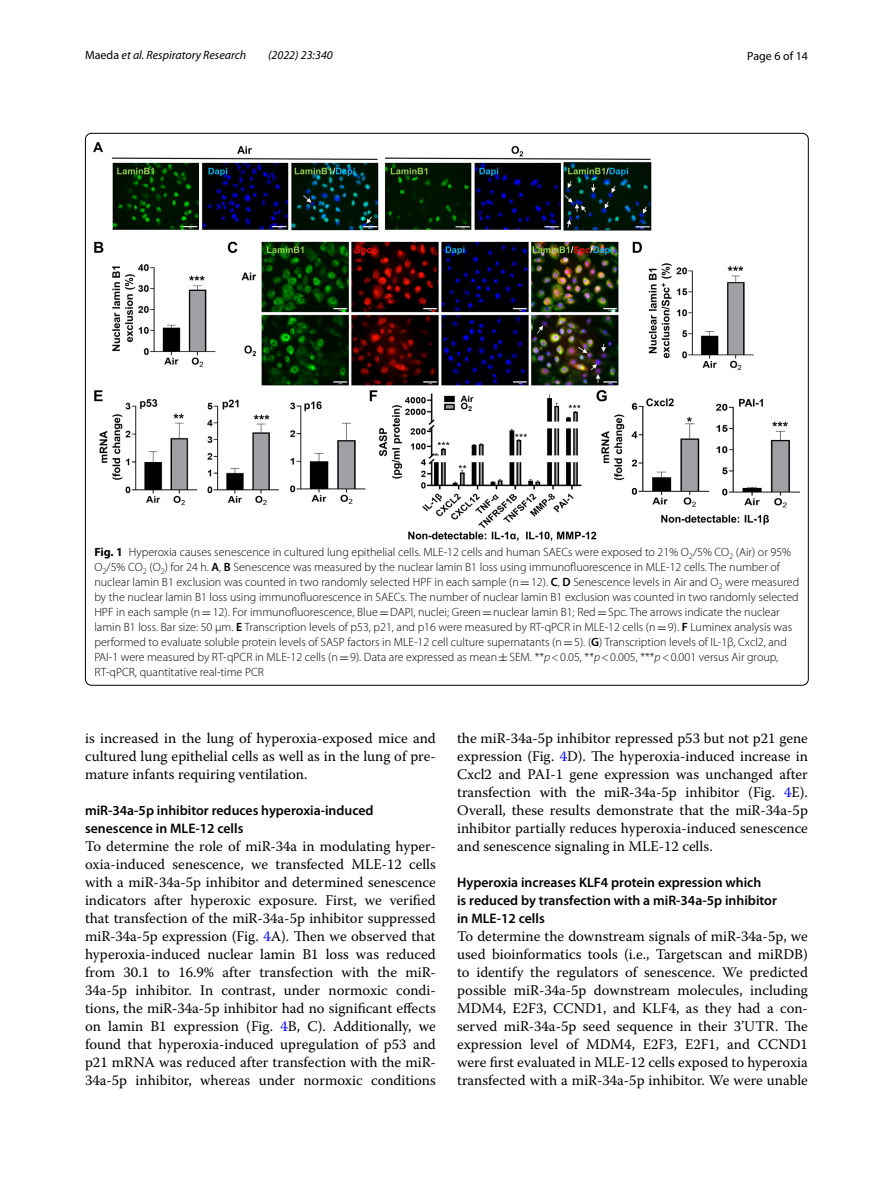
<style>
.page{position:relative;width:893px;height:1187px;background:#fff}
.page>*{position:absolute;margin:0;border:0;box-sizing:border-box;transform-origin:0 0}
.t1{font:14.7px/18px "Warnock Pro";color:#000;text-align:justify}
.t2{font:600 13.8px/18px "Myriad Pro";color:#000}
.t3{font:300 12px/15px "Myriad Pro";color:#000}
.t4{font:italic 12px "Myriad Pro";color:#000}
.t5{font:12px "Myriad Pro";color:#000}
.s1{font-style:normal}
.s2{font-weight:700}
.s3{font-weight:600}
.s4{font-family:"MTSY";font-weight:400}
.s5{font-style:italic}
.s6{color:#00f}
</style>
<div class="page">
<img style="left:94px;top:142px;width:706px;height:398px">
<p class="t4" style="left:85px;top:48px;width:163px"><span class="s1">Maeda</span> et al. Respiratory Research</p>
<p class="t4" style="left:268px;top:48px;width:66px">(2022) 23:340</p>
<p class="t5" style="left:747px;top:48px;width:62px">Page 6 of 14</p>
<p class="t3" style="left:94px;top:544px;width:706px"><span class="s2">Fig. 1</span> Hyperoxia causes senescence in cultured lung epithelial cells. MLE-12 cells and human SAECs were exposed to 21% O<sub>2</sub>/5% CO<sub>2</sub> (Air) or 95% O<sub>2</sub>/5% CO<sub>2</sub> (O<sub>2</sub>) for 24 h. <span class="s3">A</span>, <span class="s3">B</span> Senescence was measured by the nuclear lamin B1 loss using immunofluorescence in MLE-12 cells. The number of nuclear lamin B1 exclusion was counted in two randomly selected HPF in each sample (n<span class="s4">=</span>12). <span class="s3">C</span>, <span class="s3">D</span> Senescence levels in Air and O<sub>2</sub> were measured by the nuclear lamin B1 loss using immunofluorescence in SAECs. The number of nuclear lamin B1 exclusion was counted in two randomly selected HPF in each sample (n<span class="s4">=</span>12). For immunofluorescence, Blue<span class="s4">=</span>DAPI, nuclei; Green<span class="s4">=</span>nuclear lamin B1; Red<span class="s4">=</span>Spc. The arrows indicate the nuclear lamin B1 loss. Bar size: 50 μm. <span class="s3">E</span> Transcription levels of p53, p21, and p16 were measured by RT-qPCR in MLE-12 cells (n<span class="s4">=</span>9). <span class="s3">F</span> Luminex analysis was performed to evaluate soluble protein levels of SASP factors in MLE-12 cell culture supernatants (n<span class="s4">=</span>5). (<span class="s3">G</span>) Transcription levels of IL-1β, Cxcl2, and PAI-1 were measured by RT-qPCR in MLE-12 cells (n<span class="s4">=</span>9). Data are expressed as mean<span class="s4">±</span>SEM. **<span class="s5">p</span>&lt;0.05, **<span class="s5">p</span>&lt;0.005, ***<span class="s5">p</span>&lt;0.001 versus Air group, RT-qPCR, quantitative real-time PCR</p>
<p class="t1" style="left:85px;top:729px;width:352px">is increased in the lung of hyperoxia-exposed mice and cultured lung epithelial cells as well as in the lung of pre&shy;mature infants requiring ventilation.</p>
<p class="t2" style="left:85px;top:801px;width:290px">miR‑34a‑5p inhibitor reduces hyperoxia‑induced senescence in MLE‑12 cells</p>
<p class="t1" style="left:85px;top:837px;width:352px">To determine the role of miR-34a in modulating hyper&shy;oxia-induced senescence, we transfected MLE-12 cells with a miR-34a-5p inhibitor and determined senescence indicators after hyperoxic exposure. First, we verified that transfection of the miR-34a-5p inhibitor suppressed miR-34a-5p expression (Fig. <span class="s6">4</span>A). Then we observed that hyperoxia-induced nuclear lamin B1 loss was reduced from 30.1 to 16.9% after transfection with the miR-34a-5p inhibitor. In contrast, under normoxic condi&shy;tions, the miR-34a-5p inhibitor had no significant effects on lamin B1 expression (Fig. <span class="s6">4</span>B, C). Additionally, we found that hyperoxia-induced upregulation of p53 and p21 mRNA was reduced after transfection with the miR-34a-5p inhibitor, whereas under normoxic conditions</p>
<p class="t1" style="left:457px;top:729px;width:352px">the miR-34a-5p inhibitor repressed p53 but not p21 gene expression (Fig. <span class="s6">4</span>D). The hyperoxia-induced increase in Cxcl2 and PAI-1 gene expression was unchanged after transfection with the miR-34a-5p inhibitor (Fig. <span class="s6">4</span>E).<br>Overall, these results demonstrate that the miR-34a-5p inhibitor partially reduces hyperoxia-induced senescence and senescence signaling in MLE-12 cells.</p>
<p class="t2" style="left:457px;top:873px;width:321px">Hyperoxia increases KLF4 protein expression which<br>is reduced by transfection with a miR‑34a‑5p inhibitor in MLE‑12 cells</p>
<p class="t1" style="left:457px;top:927px;width:352px">To determine the downstream signals of miR-34a-5p, we used bioinformatics tools (i.e., Targetscan and miRDB) to identify the regulators of senescence. We predicted possible miR-34a-5p downstream molecules, including MDM4, E2F3, CCND1, and KLF4, as they had a con&shy;served miR-34a-5p seed sequence in their 3’UTR. The expression level of MDM4, E2F3, E2F1, and CCND1 were first evaluated in MLE-12 cells exposed to hyperoxia transfected with a miR-34a-5p inhibitor. We were unable</p>
</div>
